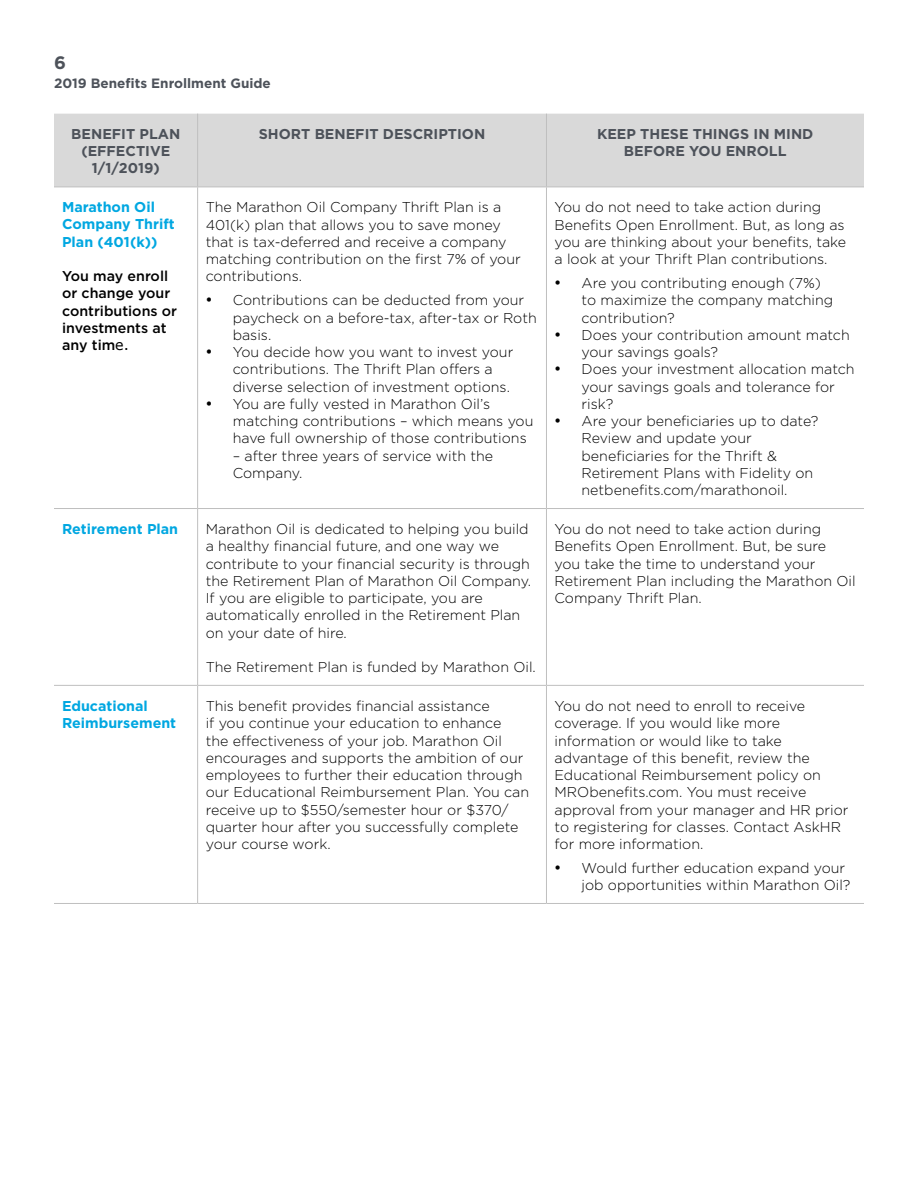
<style>
.page{position:relative;width:918px;height:1188px;background:#fff}
.page>*{position:absolute;margin:0;border:0;box-sizing:border-box;transform-origin:0 0}
.t1{font:700 18px "Gotham HTF";color:#4d525a}
.t2{font:300 14.25px/17.2px "Gotham HTF";color:#000}
.t3{font:700 14.25px/17.2px "Gotham HTF";color:#4d525a;text-align:center}
.t4{font:700 14.25px/17.2px "Gotham HTF";color:#00a7e1}
.t5{font:500 14.25px/17.2px "Gotham HTF";color:#000}
.t6{font:700 13.5px "Gotham HTF";color:#4d525a}
.s1{font-family:"Verdana";font-weight:400}
</style>
<div class="page">
<div style="left:54px;top:114px;width:810px;height:73px;background:#d9d9d9"></div>
<hr style="left:197px;top:114px;width:1px;height:73px;background:#bfbfbf">
<hr style="left:546px;top:114px;width:1px;height:73px;background:#bfbfbf">
<hr style="left:54px;top:187px;width:144px;height:1px;background:#bfbfbf">
<hr style="left:198px;top:187px;width:348px;height:1px;background:#bfbfbf">
<hr style="left:197px;top:187px;width:1px;height:321px;background:#bfbfbf">
<hr style="left:546px;top:187px;width:318px;height:1px;background:#bfbfbf">
<hr style="left:546px;top:187px;width:1px;height:321px;background:#bfbfbf">
<hr style="left:54px;top:508px;width:144px;height:1px;background:#bfbfbf">
<hr style="left:198px;top:508px;width:348px;height:1px;background:#bfbfbf">
<hr style="left:197px;top:509px;width:1px;height:176px;background:#bfbfbf">
<hr style="left:546px;top:508px;width:318px;height:1px;background:#bfbfbf">
<hr style="left:546px;top:509px;width:1px;height:176px;background:#bfbfbf">
<hr style="left:54px;top:685px;width:144px;height:1px;background:#bfbfbf">
<hr style="left:198px;top:685px;width:348px;height:1px;background:#bfbfbf">
<hr style="left:197px;top:686px;width:1px;height:217px;background:#bfbfbf">
<hr style="left:546px;top:685px;width:318px;height:1px;background:#bfbfbf">
<hr style="left:546px;top:686px;width:1px;height:217px;background:#bfbfbf">
<hr style="left:54px;top:903px;width:144px;height:1px;background:#bfbfbf">
<hr style="left:198px;top:903px;width:348px;height:1px;background:#bfbfbf">
<hr style="left:546px;top:903px;width:318px;height:1px;background:#bfbfbf">
<p class="t1" style="left:54px;top:52px;width:13px">6</p>
<p class="t6" style="left:54px;top:75px;width:218px">2019 Benefits Enrollment Guide</p>
<p class="t3" style="left:71px;top:125px;width:111px">BENEFIT PLAN (EFFECTIVE<br>1/1/2019)</p>
<p class="t3" style="left:259px;top:125px;width:228px">SHORT BENEFIT DESCRIPTION</p>
<p class="t3" style="left:597px;top:125px;width:218px">KEEP THESE THINGS IN MIND<br>BEFORE YOU ENROLL</p>
<p class="t4" style="left:62px;top:198px;width:114px">Marathon Oil<br>Company Thrift<br>Plan (401(k))</p>
<p class="t5" style="left:62px;top:267px;width:117px">You may enroll or change your contributions or investments at any tim<span class="s1">e.</span></p>
<p class="t2" style="left:206px;top:199px;width:317px">The Marathon Oil Company Thrift Plan is a 401(k) plan that allows you to save money that is tax-deferred and receive a company matching contribution on the first 7% of your contributions.</p>
<p class="t2" style="left:233px;top:292px;width:306px;text-indent:-27px">• Contributions can be deducted from your paycheck on a before-tax, after-tax or Roth basis.</p>
<p class="t2" style="left:233px;top:343px;width:282px;text-indent:-27px">• You decide how you want to invest your contributions. The Thrift Plan offers a diverse selection of investment options.</p>
<p class="t2" style="left:233px;top:395px;width:302px;text-indent:-27px">• You are fully vested in Marathon Oil’s matching contributions – which means you have full ownership of those contributions</p>
<p class="t2" style="left:233px;top:447px;width:262px">– after three years of service with the<br>Company.</p>
<p class="t2" style="left:555px;top:199px;width:293px">You do not need to take action during Benefits Open Enrollment. But, as long as you are thinking about your benefits, take a look at your Thrift Plan contributions.</p>
<p class="t2" style="left:582px;top:274px;width:253px;text-indent:-27px">• Are you contributing enough (7%) to maximize the company matching contribution?</p>
<p class="t2" style="left:582px;top:326px;width:270px;text-indent:-27px">• Does your contribution amount match your savings goals?</p>
<p class="t2" style="left:582px;top:361px;width:275px;text-indent:-27px">• Does your investment allocation match your savings goals and tolerance for risk?</p>
<p class="t2" style="left:582px;top:412px;width:238px;text-indent:-27px">• Are your beneficiaries up to date?<br>Review and update your beneficiaries for the Thrift &amp;<br>Retirement Plans with Fidelity on netbenefits.com/marathonoil.</p>
<p class="t4" style="left:62px;top:520px;width:118px">Retirement Plan</p>
<p class="t2" style="left:206px;top:520px;width:327px">Marathon Oil is dedicated to helping you build a healthy financial future, and one way we contribute to your financial security is through the Retirement Plan of Marathon Oil Company.<br>If you are eligible to participate, you are automatically enrolled in the Retirement Plan on your date of hire.</p>
<p class="t2" style="left:206px;top:658px;width:332px">The Retirement Plan is funded by Marathon Oil.</p>
<p class="t2" style="left:555px;top:520px;width:303px">You do not need to take action during Benefits Open Enrollment. But, be sure you take the time to understand your Retirement Plan including the Marathon Oil Company Thrift Plan.</p>
<p class="t4" style="left:62px;top:697px;width:116px">Educational<br>Reimbursement</p>
<p class="t2" style="left:206px;top:697px;width:325px">This benefit provides financial assistance<br>if you continue your education to enhance<br>the effectiveness of your job. Marathon Oil encourages and supports the ambition of our employees to further their education through our Educational Reimbursement Plan. You can receive up to $550/semester hour or $370/ quarter hour after you successfully complete your course work.</p>
<p class="t2" style="left:555px;top:697px;width:296px">You do not need to enroll to receive coverage. If you would like more information or would like to take advantage of this benefit, review the Educational Reimbursement policy on MRObenefits.com. You must receive approval from your manager and HR prior to registering for classes. Contact AskHR for more information.</p>
<p class="t2" style="left:582px;top:859px;width:270px;text-indent:-27px">• Would further education expand your job opportunities within Marathon Oil?</p>
</div>
